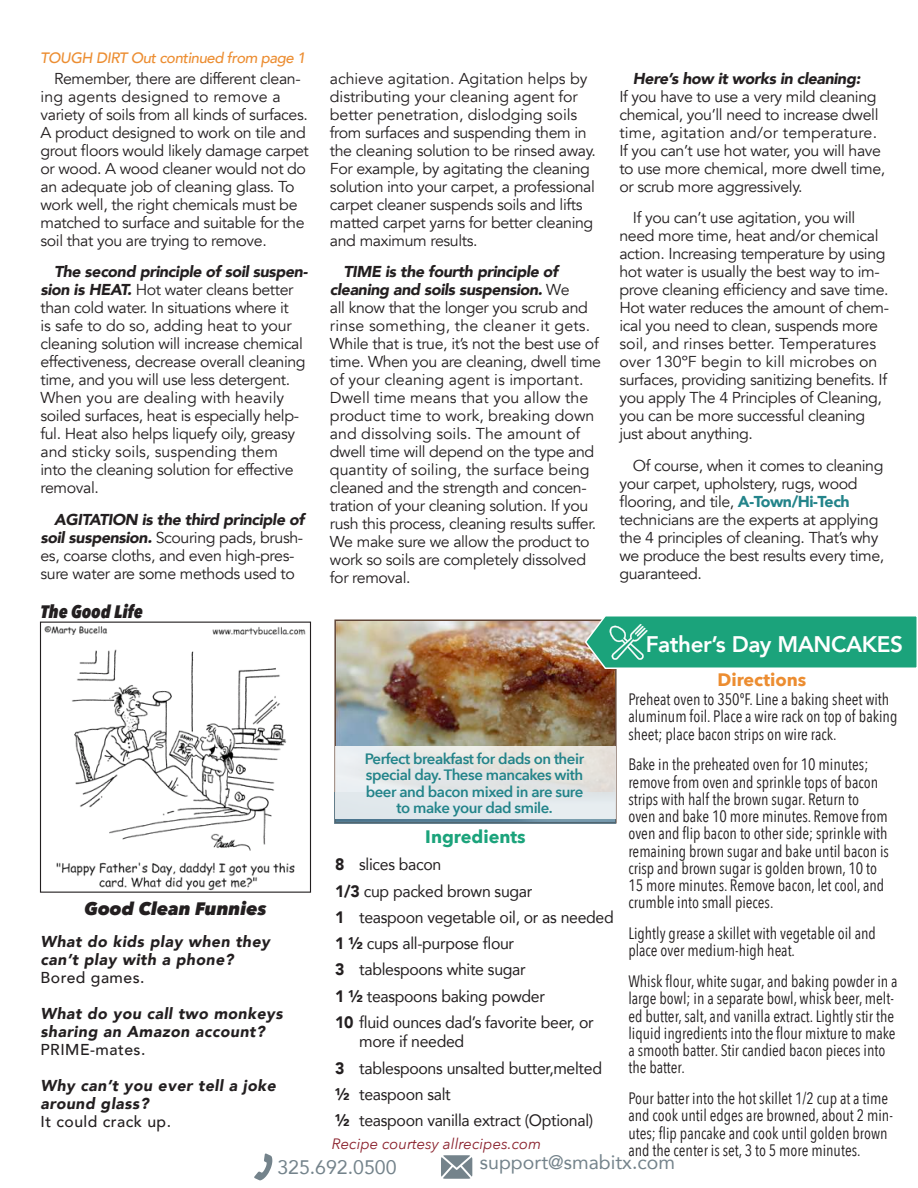
<style>
.page{position:relative;width:918px;height:1188px;background:#fff}
.page>*{position:absolute;margin:0;border:0;box-sizing:border-box;transform-origin:0 0}
.t1{font:800 22.5px "Avenir";letter-spacing:-.02em;color:#fff}
.t2{font:19.5px "Avenir";color:#74838b}
.t3{font:italic 800 18px "Avenir Next";color:#231f20}
.t4{font:700 18px "Avenir Next";color:#1ba37b}
.t5{font:italic 800 18px "Avenir Next Condensed";color:#231f20}
.t6{font:700 18px "Avenir Next";color:#ec8d31}
.t7{font:16.5px/17.2px "Avenir Next Condensed";color:#231f20;scale:.96 1}
.t8{font:16.5px/26.2px "Avenir";letter-spacing:-.02em;color:#231f20;scale:.96 1}
.t9{font:15.75px/18px "Avenir";letter-spacing:-.025em;color:#231f20}
.t10{font:italic 900 15.75px/18px "Avenir";letter-spacing:.03em;color:#231f20}
.t11{font:500 15.75px "Avenir";letter-spacing:.03em;color:#231f20}
.t12{font:italic 900 15.75px "Avenir";letter-spacing:-.025em;color:#231f20}
.t13{font:600 15px/16.5px "Avenir Next";letter-spacing:-.03em;color:#23848a;text-align:center}
.t14{font:italic 500 15px "Avenir";letter-spacing:-.03em;color:#ec8d31}
.t15{font:italic 15px "Avenir Next";color:#8b222d}
.s1{font-weight:900;font-style:italic}
.s2{font-weight:900;color:#23848a}
.s3{font-weight:900}
</style>
<div class="page">
<svg style="left:254px;top:1153px;width:18px;height:27px"></svg>
<svg style="left:441px;top:1155px;width:31px;height:24px"></svg>
<img style="left:337px;top:623px;width:277px;height:123px">
<div style="left:334px;top:620px;width:283px;height:204px;border:2px solid #614638"></div>
<img style="left:44px;top:626px;width:262px;height:265px">
<div style="left:40px;top:622px;width:271px;height:271px;border:1px solid #231f20"></div>
<svg style="left:584px;top:616px;width:333px;height:54px;background:#32aa85"></svg>
<svg style="left:334px;top:792px;width:282px;height:32px"></svg>
<div style="left:335px;top:746px;width:281px;height:73px;background:linear-gradient(to right,#e4eaee,#e4e4e1)"></div>
<p class="t14" style="left:40px;top:49px;width:267px">TOUGH DIRT Out continued from page 1</p>
<p class="t9" style="left:40px;top:70px;width:270px;text-indent:14px">Remember, there are different clean&shy;ing agents designed to remove a variety of soils from all kinds of surfaces.<br>A product designed to work on tile and grout floors would likely damage carpet or wood. A wood cleaner would not do an adequate job of cleaning glass. To work well, the right chemicals must be matched to surface and suitable for the soil that you are trying to remove.</p>
<p class="t9" style="left:40px;top:263px;width:269px;text-indent:14px"><span class="s1">The second principle of soil suspen&shy;sion is HEAT.</span> Hot water cleans better than cold water. In situations where it<br>is safe to do so, adding heat to your cleaning solution will increase chemical effectiveness, decrease overall cleaning time, and you will use less detergent.<br>When you are dealing with heavily soiled surfaces, heat is especially help&shy;ful. Heat also helps liquefy oily, greasy and sticky soils, suspending them into the cleaning solution for effective removal.</p>
<p class="t9" style="left:40px;top:511px;width:265px;text-indent:14px"><span class="s1">AGITATION is the third principle of soil suspension.</span> Scouring pads, brush&shy;es, coarse cloths, and even high-pres&shy;sure water are some methods used to</p>
<p class="t5" style="left:40px;top:600px;width:104px">The Good Life</p>
<p class="t9" style="left:330px;top:70px;width:268px">achieve agitation. Agitation helps by distributing your cleaning agent for better penetration, dislodging soils from surfaces and suspending them in the cleaning solution to be rinsed away.<br>For example, by agitating the cleaning solution into your carpet, a professional carpet cleaner suspends soils and lifts matted carpet yarns for better cleaning and maximum results.</p>
<p class="t9" style="left:330px;top:263px;width:273px;text-indent:14px"><span class="s1">TIME is the fourth principle of cleaning and soils suspension.</span> We<br>all know that the longer you scrub and rinse something, the cleaner it gets.<br>While that is true, it’s not the best use of time. When you are cleaning, dwell time of your cleaning agent is important.<br>Dwell time means that you allow the product time to work, breaking down and dissolving soils. The amount of dwell time will depend on the type and quantity of soiling, the surface being cleaned and the strength and concen&shy;tration of your cleaning solution. If you rush this process, cleaning results suffer.<br>We make sure we allow the product to work so soils are completely dissolved for removal.</p>
<p class="t12" style="left:633px;top:65px;width:229px">Here’s how it works in cleaning:</p>
<p class="t9" style="left:619px;top:88px;width:267px">If you have to use a very mild cleaning chemical, you’ll need to increase dwell time, agitation and/or temperature.<br>If you can’t use hot water, you will have to use more chemical, more dwell time, or scrub more aggressively.</p>
<p class="t9" style="left:619px;top:209px;width:271px;text-indent:14px">If you can’t use agitation, you will need more time, heat and/or chemical action. Increasing temperature by using hot water is usually the best way to im&shy;prove cleaning efficiency and save time.<br>Hot water reduces the amount of chem&shy;ical you need to clean, suspends more soil, and rinses better. Temperatures over 130ºF begin to kill microbes on surfaces, providing sanitizing benefits. If you apply The 4 Principles of Cleaning, you can be more successful cleaning just about anything.</p>
<p class="t9" style="left:619px;top:457px;width:266px;text-indent:14px">Of course, when it comes to cleaning your carpet, upholstery, rugs, wood flooring, and tile, <span class="s2">A-Town/Hi-Tech </span>technicians are the experts at applying the 4 principles of cleaning. That’s why we produce the best results every time, guaranteed.</p>
<h1 class="t1" style="left:646px;top:626px;width:259px">Father’s Day MANCAKES</h1>
<p class="t6" style="left:718px;top:664px;width:90px">Directions</p>
<p class="t7" style="left:628px;top:690px;width:282px">Preheat oven to 350ºF. Line a baking sheet with aluminum foil. Place a wire rack on top of baking sheet; place bacon strips on wire rack.</p>
<p class="t7" style="left:628px;top:755px;width:273px">Bake in the preheated oven for 10 minutes; remove from oven and sprinkle tops of bacon strips with half the brown sugar. Return to oven and bake 10 more minutes. Remove from oven and flip bacon to other side; sprinkle with remaining brown sugar and bake until bacon is crisp and brown sugar is golden brown, 10 to 15 more minutes. Remove bacon, let cool, and crumble into small pieces.</p>
<p class="t7" style="left:628px;top:924px;width:259px">Lightly grease a skillet with vegetable oil and place over medium-high heat.</p>
<p class="t7" style="left:628px;top:972px;width:282px">Whisk flour, white sugar, and baking powder in a large bowl; in a separate bowl, whisk beer, melt&shy;ed butter, salt, and vanilla extract. Lightly stir the liquid ingredients into the flour mixture to make a smooth batter. Stir candied bacon pieces into the batter.</p>
<p class="t7" style="left:628px;top:1089px;width:277px">Pour batter into the hot skillet 1/2 cup at a time and cook until edges are browned, about 2 min&shy;utes; flip pancake and cook until golden brown and the center is set, 3 to 5 more minutes.</p>
<p class="t13" style="left:365px;top:750px;width:221px">Perfect breakfast for dads on their special day. These mancakes with beer and bacon mixed in are sure to make your dad smile.</p>
<p class="t4" style="left:425px;top:821px;width:102px">Ingredients</p>
<p class="t8" style="left:335px;top:851px;width:292px"><span class="s3">8</span> slices bacon<br><span class="s3">1/3</span> cup packed brown sugar<br><span class="s3">1</span> teaspoon vegetable oil, or as needed<br><span class="s3">1 ½</span> cups all-purpose flour<br><span class="s3">3</span> tablespoons white sugar<br><span class="s3">1 ½</span> teaspoons baking powder<br><span class="s3">10</span> fluid ounces dad’s favorite beer, or</p>
<p class="t8" style="left:335px;top:1028px;width:279px;text-indent:24px">more if needed<br><span class="s3">3</span> tablespoons unsalted butter,melted <span class="s3">½</span> teaspoon salt<br><span class="s3">½</span> teaspoon vanilla extract (Optional)</p>
<p class="t3" style="left:84px;top:898px;width:184px">Good Clean Funnies</p>
<p class="t10" style="left:40px;top:932px;width:231px">What do kids play when they can’t play with a phone?</p>
<p class="t11" style="left:40px;top:964px;width:106px">Bored games.</p>
<p class="t10" style="left:40px;top:1004px;width:244px">What do you call two monkeys sharing an Amazon account?</p>
<p class="t11" style="left:40px;top:1036px;width:106px">PRIME-mates.</p>
<p class="t10" style="left:40px;top:1076px;width:237px">Why can’t you ever tell a joke around glass?</p>
<p class="t11" style="left:40px;top:1108px;width:132px">It could crack up.</p>
<p class="t15" style="left:332px;top:1132px;width:211px">Recipe courtesy allrecipes.com</p>
<p class="t2" style="left:277px;top:1151px;width:121px">325.692.0500</p>
<p class="t2" style="left:480px;top:1146px;width:197px">support@smabitx.com</p>
</div>
